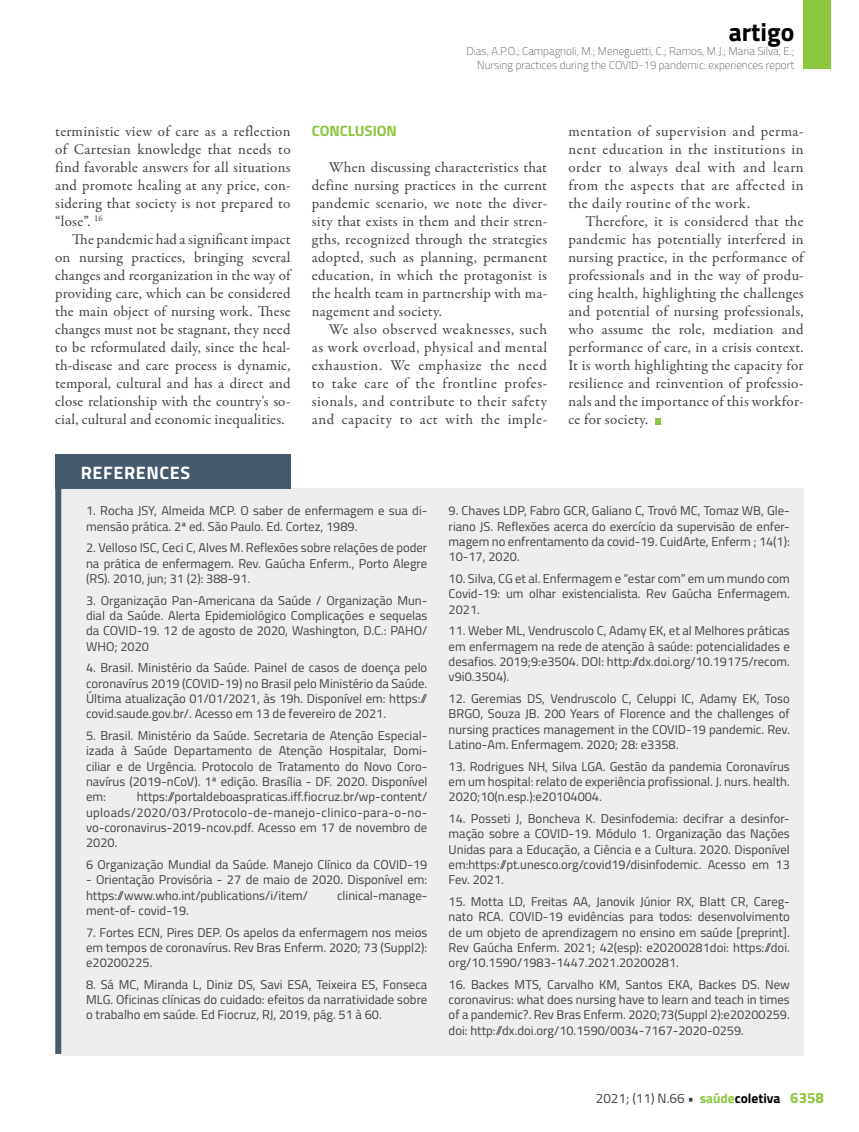
<style>
.page{position:relative;width:859px;height:1132px;background:#fff}
.page>*{position:absolute;margin:0;border:0;box-sizing:border-box;transform-origin:0 0}
.t1{font:700 25.5px "Titillium";color:#000}
.t2{font:700 18px "Titillium";letter-spacing:.035em;color:#fff}
.t3{font:15px/18px "Garamond Premr Pro";letter-spacing:.02em;color:#414042;text-align:justify}
.t4{font:700 15px "Titillium";letter-spacing:-.005em;color:#8dc63f}
.t5{font:13.5px "Titillium";color:#414042}
.t6{font:12.75px/15.3px "Titillium";color:#414042;text-align:justify}
.t7{font:100 11.25px/13.5px "Titillium";color:#414042;text-align:right}
.s1{font-weight:700}
.s2{font-weight:700;color:#8dc63f}
.s3{font-weight:700;color:#000}
.s4{font-weight:700;font-size:15px;color:#8dc63f}
</style>
<div class="page">
<div style="left:804px;top:0;width:27px;height:69px;background:#8dc63f"></div>
<svg style="left:655px;top:418px;width:6px;height:6px"></svg>
<div style="left:61px;top:487px;width:743px;height:567px;background:#eeeeef"></div>
<div style="left:55px;top:454px;width:236px;height:34px;background:#455a6c"></div>
<div style="left:55px;top:470px;width:6px;height:583px;background:#455a6c"></div>
<h1 class="t1" style="left:729px;top:12px;width:67px">artigo</h1>
<p class="t7" style="left:466px;top:44px;width:329px">Dias, A.P.O.; Campagnoli, M.; Meneguetti, C.; Ramos, M.J.; Maria Silva, E.;<br>Nursing practices during the COVID-19 pandemic: experiences report</p>
<p class="t3" style="left:55px;top:122px;width:237px">terministic view of care as a reflection of Cartesian knowledge that needs to find favorable answers for all situations and promote healing at any price, con&shy;sidering that society is not prepared to “lose”. <sup>16</sup></p>
<p class="t3" style="left:55px;top:230px;width:237px;text-indent:17px">The pandemic had a significant impact on nursing practices, bringing several changes and reorganization in the way of providing care, which can be considered the main object of nursing work. These changes must not be stagnant, they need to be reformulated daily, since the heal&shy;th-disease and care process is dynamic, temporal, cultural and has a direct and close relationship with the country's so&shy;cial, cultural and economic inequalities.</p>
<p class="t4" style="left:312px;top:119px;width:87px">CONCLUSION</p>
<p class="t3" style="left:312px;top:158px;width:237px;text-indent:17px">When discussing characteristics that define nursing practices in the current pandemic scenario, we note the diver&shy;sity that exists in them and their stren&shy;gths, recognized through the strategies adopted, such as planning, permanent education, in which the protagonist is the health team in partnership with ma&shy;nagement and society.</p>
<p class="t3" style="left:312px;top:320px;width:237px;text-indent:17px">We also observed weaknesses, such as work overload, physical and mental exhaustion. We emphasize the need to take care of the frontline profes&shy;sionals, and contribute to their safety and capacity to act with the imple-</p>
<p class="t3" style="left:568px;top:122px;width:237px">mentation of supervision and perma&shy;nent education in the institutions in order to always deal with and learn from the aspects that are affected in the daily routine of the work.</p>
<p class="t3" style="left:568px;top:212px;width:237px;text-indent:17px">Therefore, it is considered that the pandemic has potentially interfered in nursing practice, in the performance of professionals and in the way of produ&shy;cing health, highlighting the challenges and potential of nursing professionals, who assume the role, mediation and performance of care, in a crisis context.<br>It is worth highlighting the capacity for resilience and reinvention of professio&shy;nals and the importance of this workfor&shy;ce for society.</p>
<h2 class="t2" style="left:81px;top:459px;width:111px">REFERENCES</h2>
<p class="t6" style="left:86px;top:502px;width:343px">1. Rocha JSY, Almeida MCP. O saber de enfermagem e sua di&shy;mensão prática. 2ª ed. São Paulo. Ed. Cortez, 1989.</p>
<p class="t6" style="left:86px;top:539px;width:343px">2. Velloso ISC, Ceci C, Alves M. Reflexões sobre relações de poder na prática de enfermagem. Rev. Gaúcha Enferm., Porto Alegre (RS). 2010, jun; 31 (2): 388-91.</p>
<p class="t6" style="left:86px;top:591px;width:343px">3. Organização Pan-Americana da Saúde / Organização Mun&shy;dial da Saúde. Alerta Epidemiológico Complicações e sequelas da COVID-19. 12 de agosto de 2020, Washington, D.C.: PAHO/ WHO; 2020</p>
<p class="t6" style="left:86px;top:659px;width:343px">4. Brasil. Ministério da Saúde. Painel de casos de doença pelo coronavírus 2019 (COVID-19) no Brasil pelo Ministério da Saúde.<br>Última atualização 01/01/2021, às 19h. Disponível em: https:// covid.saude.gov.br/. Acesso em 13 de fevereiro de 2021.</p>
<p class="t6" style="left:86px;top:727px;width:343px">5. Brasil. Ministério da Saúde. Secretaria de Atenção Especial&shy;izada à Saúde Departamento de Atenção Hospitalar, Domi&shy;ciliar e de Urgência. Protocolo de Tratamento do Novo Coro&shy;navírus (2019-nCoV). 1ª edição. Brasília - DF. 2020. Disponível em:</p>
<p class="t6" style="left:86px;top:788px;width:343px;text-indent:51px">https://portaldeboaspraticas.iff.fiocruz.br/wp-content/ uploads/2020/03/Protocolo-de-manejo-clinico-para-o-no&shy;vo-coronavirus-2019-ncov.pdf. Acesso em 17 de novembro de 2020.</p>
<p class="t6" style="left:86px;top:855px;width:343px">6 Organização Mundial da Saúde. Manejo Clínico da COVID-19</p>
<p class="t6" style="left:86px;top:871px;width:343px">- Orientação Provisória - 27 de maio de 2020. Disponível em: https://www.who.int/publications/i/item/</p>
<p class="t6" style="left:337px;top:886px;width:92px">clinical-manage-</p>
<p class="t6" style="left:86px;top:901px;width:104px">ment-of- covid-19.</p>
<p class="t6" style="left:86px;top:923px;width:343px">7. Fortes ECN, Pires DEP. Os apelos da enfermagem nos meios em tempos de coronavírus. Rev Bras Enferm. 2020; 73 (Suppl2): e20200225.</p>
<p class="t6" style="left:86px;top:975px;width:343px">8. Sá MC, Miranda L, Diniz DS, Savi ESA, Teixeira ES, Fonseca MLG. Oficinas clínicas do cuidado: efeitos da narratividade sobre o trabalho em saúde. Ed Fiocruz, RJ, 2019, pág. 51 à 60.</p>
<p class="t6" style="left:449px;top:502px;width:343px">9. Chaves LDP, Fabro GCR, Galiano C, Trovó MC, Tomaz WB, Gle&shy;riano JS. Reflexões acerca do exercício da supervisão de enfer&shy;magem no enfrentamento da covid-19. CuidArte, Enferm ; 14(1):<br>10-17, 2020.</p>
<p class="t6" style="left:449px;top:570px;width:343px">10. Silva, CG et al. Enfermagem e “estar com” em um mundo com Covid-19: um olhar existencialista. Rev Gaúcha Enfermagem.<br>2021.</p>
<p class="t6" style="left:449px;top:622px;width:343px">11. Weber ML, Vendruscolo C, Adamy EK, et al Melhores práticas em enfermagem na rede de atenção à saúde: potencialidades e desafios. 2019;9:e3504. DOI: http://dx.doi.org/10.19175/recom. v9i0.3504).</p>
<p class="t6" style="left:449px;top:690px;width:343px">12. Geremias DS, Vendruscolo C, Celuppi IC, Adamy EK, Toso BRGO, Souza JB. 200 Years of Florence and the challenges of nursing practices management in the COVID-19 pandemic. Rev.<br>Latino-Am. Enfermagem. 2020; 28: e3358.</p>
<p class="t6" style="left:449px;top:757px;width:343px">13. Rodrigues NH, Silva LGA. Gestão da pandemia Coronavírus em um hospital: relato de experiência profissional. J. nurs. health.<br>2020;10(n.esp.):e20104004.</p>
<p class="t6" style="left:449px;top:809px;width:343px">14. Posseti J, Boncheva K. Desinfodemia: decifrar a desinfor&shy;mação sobre a COVID-19. Módulo 1. Organização das Nações Unidas para a Educação, a Ciência e a Cultura. 2020. Disponível em:https://pt.unesco.org/covid19/disinfodemic. Acesso em 13<br>Fev. 2021.</p>
<p class="t6" style="left:449px;top:892px;width:343px">15. Motta LD, Freitas AA, Janovik Júnior RX, Blatt CR, Careg&shy;nato RCA. COVID-19 evidências para todos: desenvolvimento de um objeto de aprendizagem no ensino em saúde [preprint].<br>Rev Gaúcha Enferm. 2021; 42(esp): e20200281doi: https://doi. org/10.1590/1983-1447.2021.20200281.</p>
<p class="t6" style="left:449px;top:975px;width:343px">16. Backes MTS, Carvalho KM, Santos EKA, Backes DS. New coronavirus: what does nursing have to learn and teach in times of a pandemic?. Rev Bras Enferm. 2020;73(Suppl 2):e20200259. doi: http://dx.doi.org/10.1590/0034-7167-2020-0259.</p>
<p class="t5" style="left:596px;top:1087px;width:230px">2021; (11) N.66 <span class="s1">•</span> <span class="s2">saúde</span><span class="s3">coletiva</span> <span class="s4">6358</span></p>
</div>
